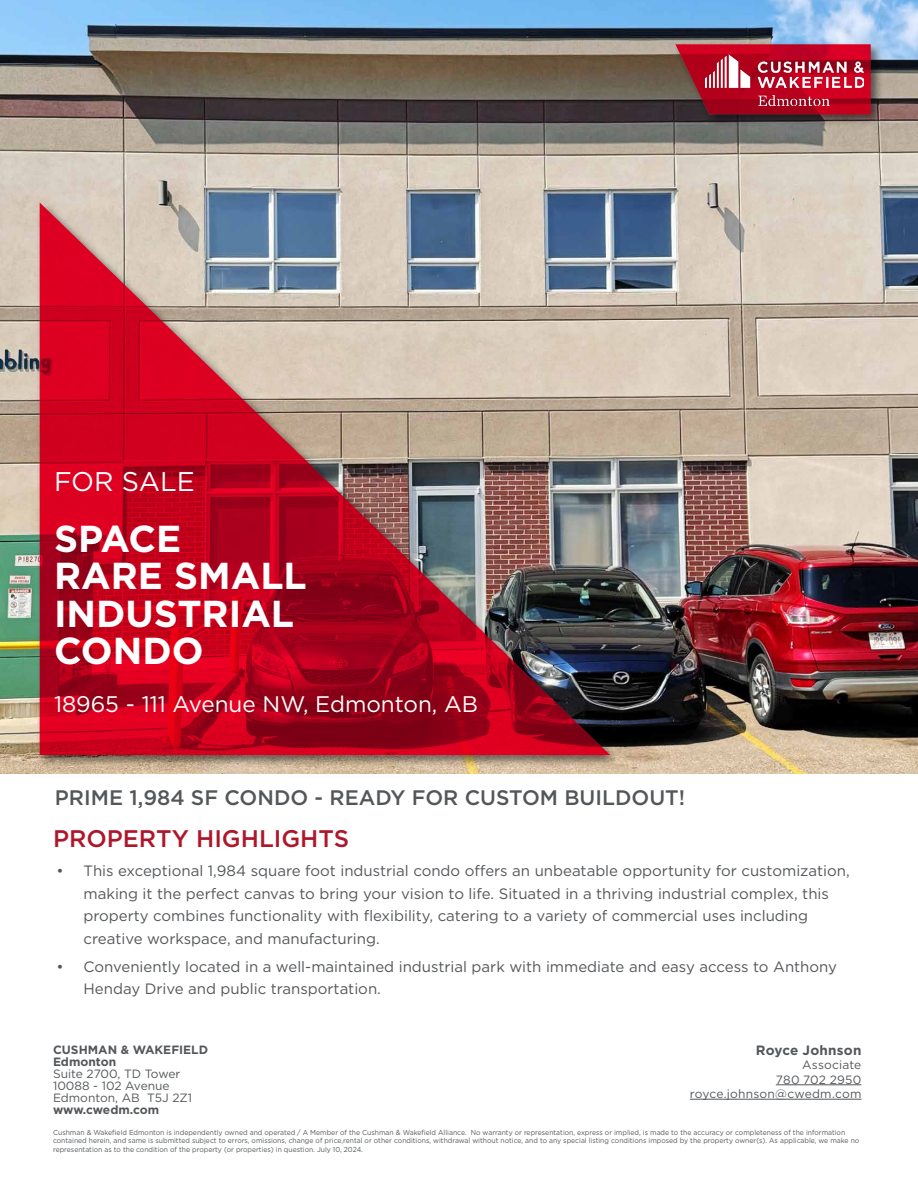
<style>
.page{position:relative;width:918px;height:1188px;background:#fff}
.page>*{position:absolute;margin:0;border:0;box-sizing:border-box;transform-origin:0 0}
.t1{font:700 37.5px/37.5px "Gotham";color:#fff}
.t2{font:27px "Gotham";color:#fff}
.t3{font:500 24px "Gotham";color:#ae172b}
.t4{font:22.5px "Gotham";color:#fff}
.t5{font:500 21px "Gotham";color:#54575a}
.t6{font:15px/22.5px "Gotham";color:#54575a}
.Broker_Name{font:700 13.5px "Gotham";letter-spacing:.015em;color:#54575a}
.Company_Address_Text{font:12px/12px "Gotham";color:#54575a}
.Broker_Contact_Smaller{font:12px/14.4px "Gotham";letter-spacing:.01em;color:#54575a;text-align:right}
.Company_Address_Text-2{font:700 12px "Gotham";color:#54575a}
.disclaimer{font:7.2px/8.7px "Gotham";color:#54575a;scale:.95 1}
.s1{font-weight:700}
</style>
<div class="page">
<img style="left:0;top:0;width:918px;height:773px">
<div style="left:36px;top:201px;width:586px;height:567px;background:#231f20;opacity:.6"></div>
<img style="left:40px;top:202px;width:570px;height:553px">
<div style="left:673px;top:41px;width:211px;height:87px;background:#231f20;opacity:.6"></div>
<svg style="left:675px;top:44px;width:196px;height:70px;background:#a61429"></svg>
<img style="left:705px;top:54px;width:159px;height:51px">
<hr style="left:776px;top:1084px;width:85px;height:1px;background:#54575a">
<hr style="left:690px;top:1099px;width:171px;height:1px;background:#54575a">
<p class="t2" style="left:54px;top:464px;width:142px">FOR SALE</p>
<p class="t1" style="left:54px;top:519px;width:254px">SPACE<br>RARE SMALL<br>INDUSTRIAL<br>CONDO</p>
<p class="t4" style="left:54px;top:690px;width:426px">18965 - 111 Avenue NW, Edmonton, AB</p>
<p class="t5" style="left:55px;top:784px;width:632px">PRIME 1,984 SF CONDO - READY FOR CUSTOM BUILDOUT!</p>
<p class="t3" style="left:53px;top:823px;width:297px">PROPERTY HIGHLIGHTS</p>
<p class="t6" style="left:84px;top:859px;width:768px;text-indent:-27px">• This exceptional 1,984 square foot industrial condo offers an unbeatable opportunity for customization, making it the perfect canvas to bring your vision to life. Situated in a thriving industrial complex, this property combines functionality with flexibility, catering to a variety of commercial uses including creative workspace, and manufacturing.</p>
<p class="t6" style="left:84px;top:955px;width:755px;text-indent:-27px">• Conveniently located in a well-maintained industrial park with immediate and easy access to Anthony<br>Henday Drive and public transportation.</p>
<p class="Company_Address_Text-2" style="left:53px;top:1041px;width:157px">CUSHMAN &amp; WAKEFIELD</p>
<p class="Company_Address_Text-2" style="left:53px;top:1053px;width:65px">Edmonton</p>
<p class="Company_Address_Text" style="left:53px;top:1067px;width:141px">Suite 2700, TD Tower<br>10088 - 102 Avenue<br>Edmonton, AB T5J 2Z1 <span class="s1">www.cwedm.com</span></p>
<p class="Broker_Name" style="left:756px;top:1041px;width:107px">Royce Johnson</p>
<p class="Broker_Contact_Smaller" style="left:690px;top:1057px;width:173px">Associate<br>780 702 2950 royce.johnson@cwedm.com</p>
<p class="disclaimer" style="left:53px;top:1127px;width:850px">Cushman &amp; Wakefield Edmonton is independently owned and operated / A Member of the Cushman &amp; Wakefield Alliance. No warranty or representation, express or implied, is made to the accuracy or completeness of the information contained herein, and same is submitted subject to errors, omissions, change of price,rental or other conditions, withdrawal without notice, and to any special listing conditions imposed by the property owner(s). As applicable, we make no representation as to the condition of the property (or properties) in question. July 10, 2024.</p>
</div>
